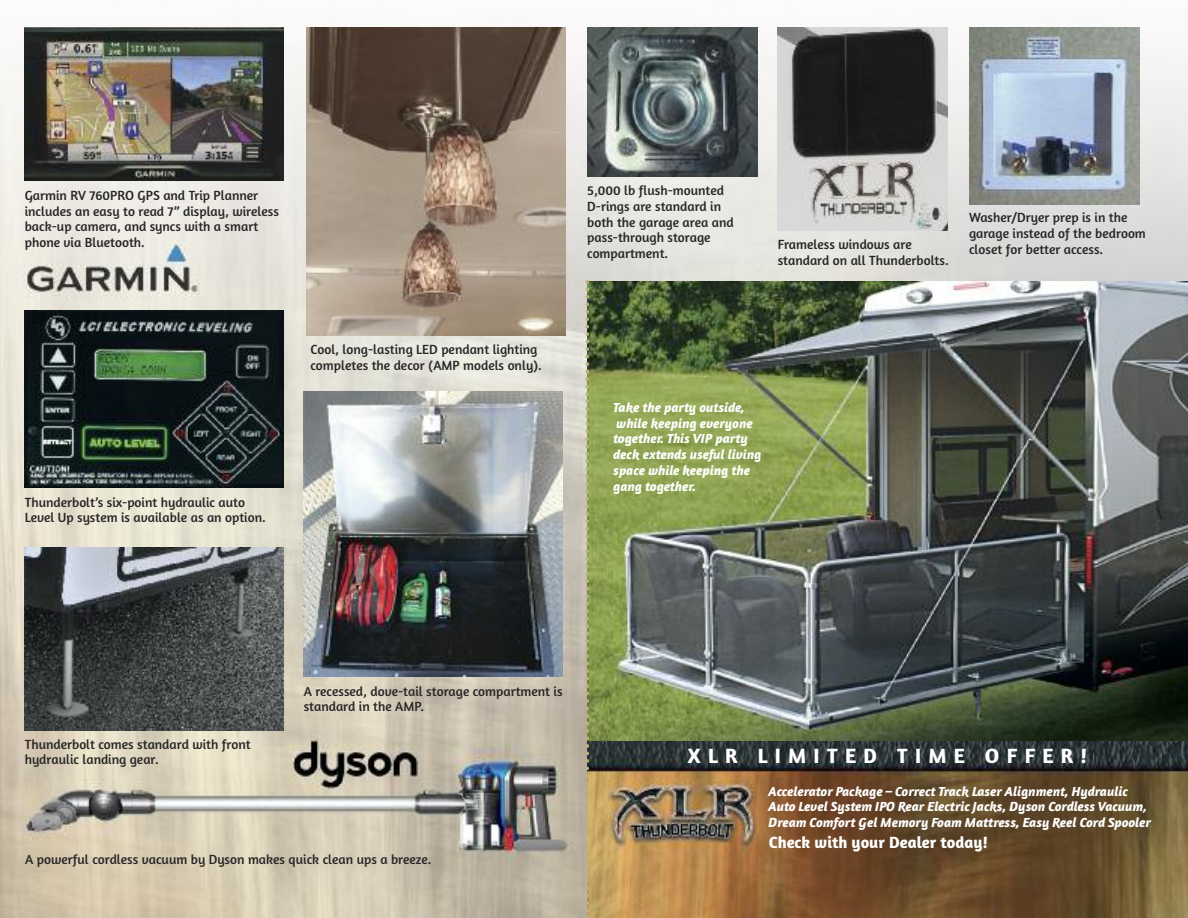
<style>
.page{position:relative;width:1188px;height:918px;background:#fff}
.page>*{position:absolute;margin:0;border:0;box-sizing:border-box;transform-origin:0 0}
.t1{font:700 21px "Amaranth";letter-spacing:.35em;color:#fff}
.t2{font:700 16.5px "Amaranth";color:#fff}
.t3{font:13.5px/15.8px "Amaranth";color:#272627}
.t4{font:italic 700 13.5px/15.8px "Amaranth";color:#fff}
</style>
<div class="page">
<img style="left:0;top:27px;width:1188px;height:891px">
<img style="left:25px;top:310px;width:259px;height:178px">
<img style="left:25px;top:27px;width:258px;height:154px">
<img style="left:304px;top:391px;width:259px;height:285px">
<img style="left:306px;top:27px;width:259px;height:308px">
<img style="left:25px;top:548px;width:259px;height:182px">
<img style="left:969px;top:27px;width:170px;height:178px">
<img style="left:587px;top:27px;width:171px;height:149px">
<img style="left:778px;top:27px;width:170px;height:204px">
<img style="left:589px;top:740px;width:599px;height:178px">
<img style="left:589px;top:282px;width:599px;height:458px">
<svg style="left:585px;top:280px;width:4px;height:638px;background:#afab80"></svg>
<p class="t3" style="left:25px;top:189px;width:256px">Garmin RV 760PRO GPS and Trip Planner includes an easy to read 7” display, wireless back-up camera, and syncs with a smart phone via Bluetooth.</p>
<p class="t3" style="left:311px;top:343px;width:233px">Cool, long-lasting LED pendant lighting completes the decor (AMP models only).</p>
<p class="t3" style="left:25px;top:495px;width:243px">Thunderbolt’s six-point hydraulic auto<br>Level Up system is available as an option.</p>
<p class="t3" style="left:587px;top:184px;width:148px">5,000 lb flush-mounted<br>D-rings are standard in both the garage area and pass-through storage compartment.</p>
<p class="t3" style="left:778px;top:238px;width:173px">Frameless windows are standard on all Thunderbolts.</p>
<p class="t3" style="left:969px;top:211px;width:178px">Washer/Dryer prep is in the garage instead of the bedroom closet for better access.</p>
<p class="t4" style="left:613px;top:401px;width:150px">Take the party outside, while keeping everyone together. This VIP party deck extends useful living space while keeping the gang together.</p>
<p class="t3" style="left:25px;top:737px;width:227px">Thunderbolt comes standard with front hydraulic landing gear.</p>
<p class="t3" style="left:304px;top:684px;width:260px">A recessed, dove-tail storage compartment is standard in the AMP.</p>
<p class="t3" style="left:25px;top:853px;width:408px">A powerful cordless vacuum by Dyson makes quick clean ups a breeze.</p>
<h1 class="t1" style="left:688px;top:749px;width:401px">XLR LIMITED TIME OFFER!</h1>
<p class="t4" style="left:769px;top:785px;width:384px">Accelerator Package – Correct Track Laser Alignment, Hydraulic<br>Auto Level System IPO Rear Electric Jacks, Dyson Cordless Vacuum,<br>Dream Comfort Gel Memory Foam Mattress, Easy Reel Cord Spooler</p>
<p class="t2" style="left:769px;top:837px;width:221px">Check with your Dealer today!</p>
</div>
